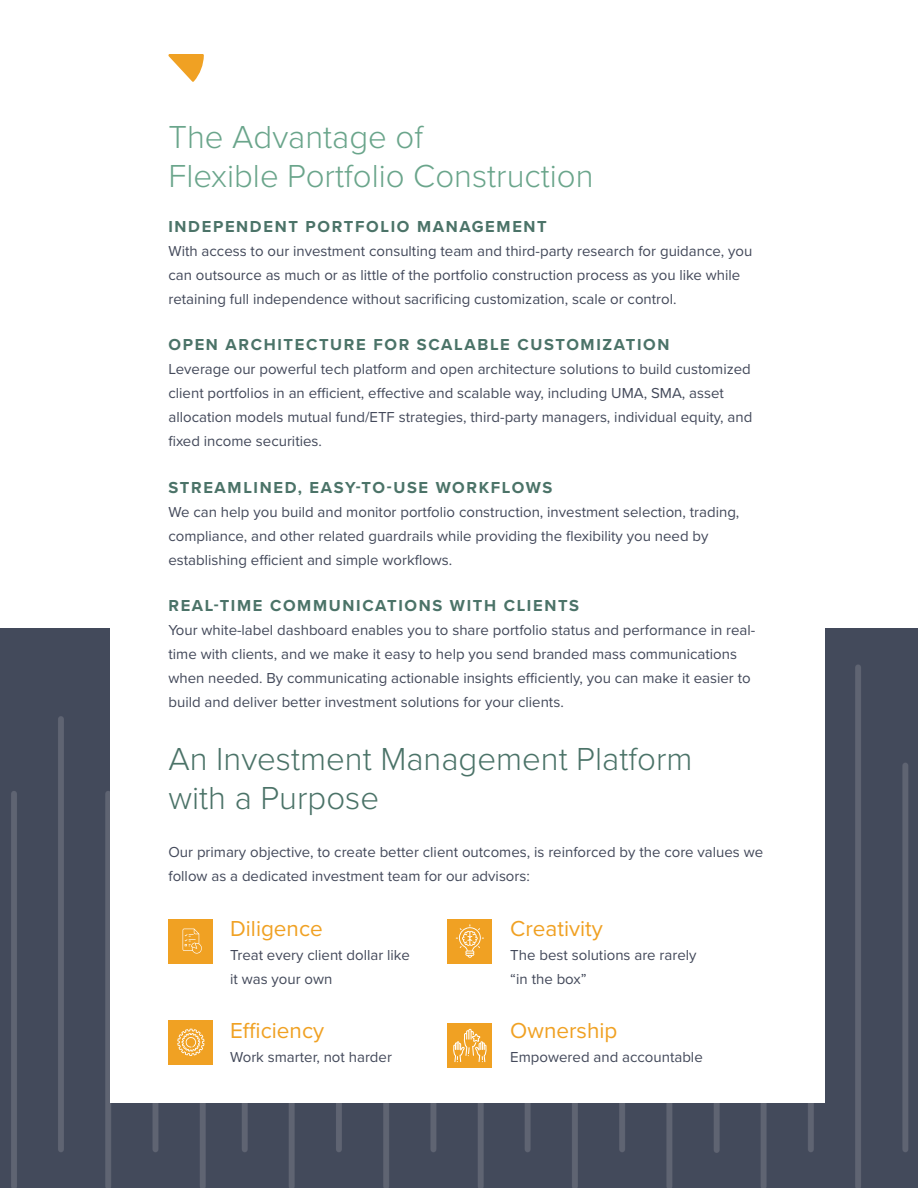
<style>
.page{position:relative;width:918px;height:1188px;background:#fff}
.page>*{position:absolute;margin:0;border:0;box-sizing:border-box;transform-origin:0 0}
.t1{font:300 33px "Proxima Nova";color:#6aa58b}
.t2{font:300 33px/39px "Proxima Nova";color:#4b7368}
.Orange_Subhead{font:22.5px "Proxima Nova";color:#f0a123}
.Body{font:700 16.5px "Proxima Nova";letter-spacing:.1em;color:#4b7368}
.Body-2{font:15px/24px "Proxima Nova";color:#43495a}
</style>
<div class="page">
<img style="left:0;top:628px;width:918px;height:560px">
<div style="left:110px;top:54px;width:714px;height:1049px;background:#fff"></div>
<div style="left:168px;top:1020px;width:45px;height:45px;background:#f0a123"></div>
<svg style="left:177px;top:1029px;width:27px;height:27px"></svg>
<div style="left:168px;top:919px;width:45px;height:45px;background:#f0a123"></div>
<svg style="left:183px;top:929px;width:19px;height:25px"></svg>
<div style="left:447px;top:919px;width:45px;height:45px;background:#f0a123"></div>
<svg style="left:456px;top:924px;width:28px;height:34px"></svg>
<div style="left:447px;top:1023px;width:45px;height:45px;background:#f0a123"></div>
<svg style="left:453px;top:1029px;width:34px;height:33px"></svg>
<svg style="left:168px;top:54px;width:36px;height:28px"></svg>
<p class="t1" style="left:168px;top:112px;width:256px">The Advantage of</p>
<p class="t1" style="left:168px;top:151px;width:427px">Flexible Portfolio Construction</p>
<p class="Body" style="left:168px;top:214px;width:380px">INDEPENDENT PORTFOLIO MANAGEMENT</p>
<p class="Body-2" style="left:168px;top:238px;width:585px">With access to our investment consulting team and third-party research for guidance, you can outsource as much or as little of the portfolio construction process as you like while retaining full independence without sacrificing customization, scale or control.</p>
<p class="Body" style="left:168px;top:332px;width:503px">OPEN ARCHITECTURE FOR SCALABLE CUSTOMIZATION</p>
<p class="Body-2" style="left:168px;top:356px;width:585px">Leverage our powerful tech platform and open architecture solutions to build customized client portfolios in an efficient, effective and scalable way, including UMA, SMA, asset allocation models mutual fund/ETF strategies, third-party managers, individual equity, and fixed income securities.</p>
<p class="Body" style="left:168px;top:475px;width:385px">STREAMLINED, EASY-TO-USE WORKFLOWS</p>
<p class="Body-2" style="left:168px;top:499px;width:572px">We can help you build and monitor portfolio construction, investment selection, trading, compliance, and other related guardrails while providing the flexibility you need by establishing efficient and simple workflows.</p>
<p class="Body" style="left:168px;top:593px;width:412px">REAL-TIME COMMUNICATIONS WITH CLIENTS</p>
<p class="Body-2" style="left:168px;top:617px;width:588px">Your white-label dashboard enables you to share portfolio status and performance in real&shy;time with clients, and we make it easy to help you send branded mass communications when needed. By communicating actionable insights efficiently, you can make it easier to build and deliver better investment solutions for your clients.</p>
<p class="t2" style="left:168px;top:738px;width:526px">An Investment Management Platform with a Purpose</p>
<p class="Body-2" style="left:168px;top:839px;width:596px">Our primary objective, to create better client outcomes, is reinforced by the core values we follow as a dedicated investment team for our advisors:</p>
<p class="Orange_Subhead" style="left:230px;top:912px;width:94px">Diligence</p>
<p class="Body-2" style="left:230px;top:943px;width:181px">Treat every client dollar like it was your own</p>
<p class="Orange_Subhead" style="left:230px;top:1014px;width:96px">Efficiency</p>
<p class="Body-2" style="left:230px;top:1045px;width:163px">Work smarter, not harder</p>
<p class="Orange_Subhead" style="left:510px;top:912px;width:94px">Creativity</p>
<p class="Body-2" style="left:510px;top:943px;width:188px">The best solutions are rarely “in the box”</p>
<p class="Orange_Subhead" style="left:510px;top:1014px;width:109px">Ownership</p>
<p class="Body-2" style="left:510px;top:1045px;width:194px">Empowered and accountable</p>
</div>
